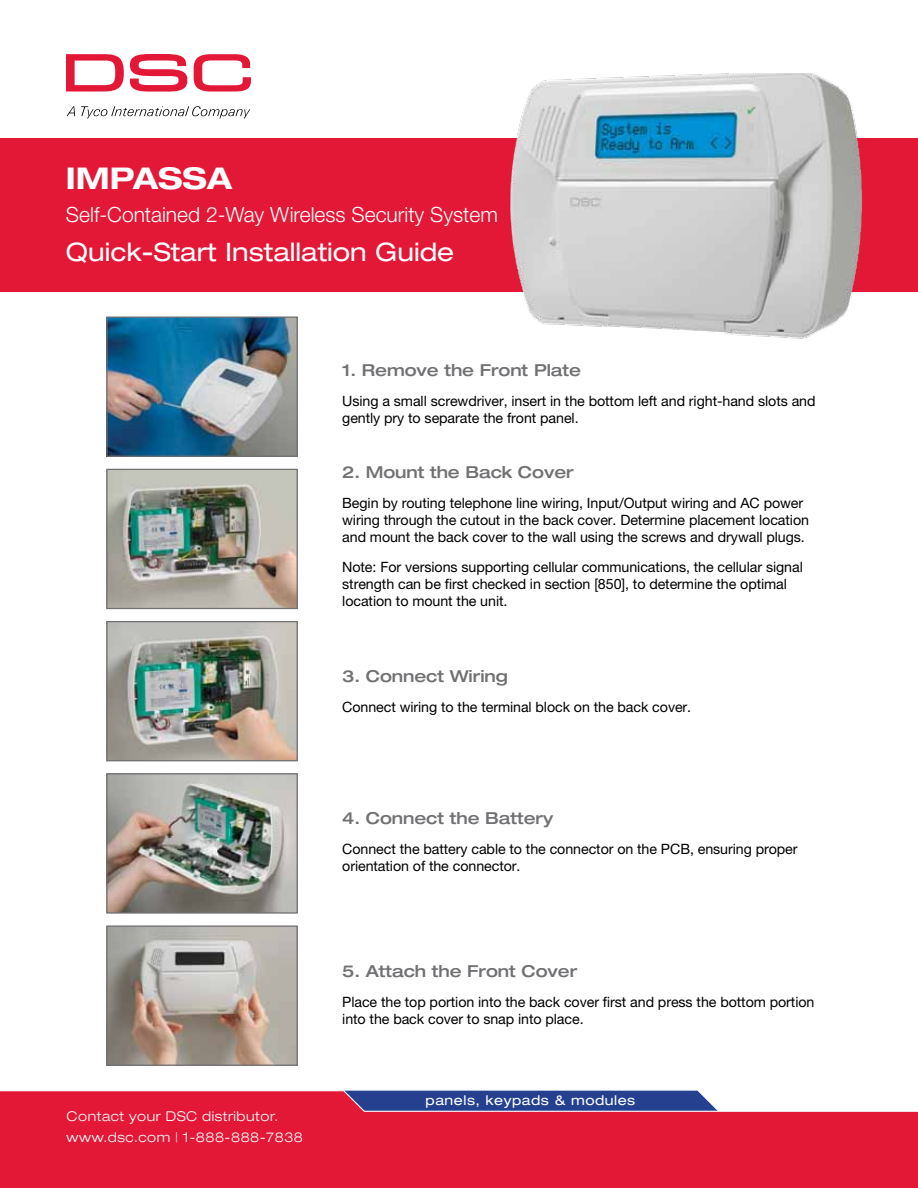
<style>
.page{position:relative;width:918px;height:1188px;background:#fff}
.page>*{position:absolute;margin:0;border:0;box-sizing:border-box;transform-origin:0 0}
.t1{font:700 expanded 30px "Helvetica Neue LT Std";color:#fff}
.t2{font:expanded 25.5px "Helvetica Neue LT Std";color:#fff}
.t3{font:300 21px "Helvetica Neue LT Std";color:#fff}
.t4{font:500 expanded 16.5px "Helvetica Neue LT Pro";letter-spacing:-.005em;color:#717073}
.t5{font:14.25px/17.1px "Helvetica Neue LT Pro";letter-spacing:-.005em;color:#000}
.t6{font:300 expanded 13.5px/21.8px "Helvetica Neue LT Std";letter-spacing:.04em;color:#fff}
.t7{font:expanded 13.5px "Helvetica Neue LT Std";letter-spacing:.04em;color:#fff}
</style>
<div class="page">
<div style="left:0;top:138px;width:918px;height:153px;background:#e31837"></div>
<svg style="left:0;top:1090px;width:918px;height:98px;background:#d5294a"></svg>
<img style="left:500px;top:73px;width:376px;height:266px">
<img style="left:108px;top:319px;width:188px;height:136px">
<div style="left:106px;top:317px;width:192px;height:140px;border:1px solid #717073"></div>
<img style="left:108px;top:471px;width:188px;height:136px">
<div style="left:106px;top:469px;width:192px;height:140px;border:1px solid #717073"></div>
<img style="left:108px;top:623px;width:188px;height:136px">
<div style="left:106px;top:621px;width:192px;height:140px;border:1px solid #717073"></div>
<img style="left:108px;top:775px;width:188px;height:137px">
<div style="left:106px;top:773px;width:192px;height:141px;border:1px solid #717073"></div>
<img style="left:108px;top:927px;width:188px;height:137px">
<div style="left:106px;top:925px;width:192px;height:141px;border:1px solid #717073"></div>
<svg style="left:66px;top:54px;width:58px;height:38px"></svg>
<svg style="left:130px;top:54px;width:57px;height:38px"></svg>
<svg style="left:194px;top:54px;width:57px;height:38px"></svg>
<svg style="left:67px;top:106px;width:8px;height:10px"></svg>
<svg style="left:81px;top:106px;width:169px;height:13px"></svg>
<h1 class="t1" style="left:66px;top:160px;width:168px">IMPASSA</h1>
<h3 class="t3" style="left:66px;top:201px;width:433px">Self-Contained 2-Way Wireless Security System</h3>
<h2 class="t2" style="left:66px;top:237px;width:390px">Quick-Start Installation Guide</h2>
<p class="t4" style="left:342px;top:360px;width:240px">1. Remove the Front Plate</p>
<p class="t5" style="left:342px;top:392px;width:475px">Using a small screwdriver, insert in the bottom left and right-hand slots and gently pry to separate the front panel.</p>
<p class="t4" style="left:342px;top:462px;width:233px">2. Mount the Back Cover</p>
<p class="t5" style="left:342px;top:494px;width:468px">Begin by routing telephone line wiring, Input/Output wiring and AC power wiring through the cutout in the back cover. Determine placement location and mount the back cover to the wall using the screws and drywall plugs.</p>
<p class="t5" style="left:342px;top:558px;width:462px">Note: For versions supporting cellular communications, the cellular signal strength can be first checked in section [850], to determine the optimal location to mount the unit.</p>
<p class="t4" style="left:342px;top:666px;width:167px">3. Connect Wiring</p>
<p class="t5" style="left:342px;top:699px;width:351px">Connect wiring to the terminal block on the back cover.</p>
<p class="t4" style="left:342px;top:808px;width:212px">4. Connect the Battery</p>
<p class="t5" style="left:342px;top:840px;width:457px">Connect the battery cable to the connector on the PCB, ensuring proper orientation of the connector.</p>
<p class="t4" style="left:342px;top:961px;width:237px">5. Attach the Front Cover</p>
<p class="t5" style="left:342px;top:993px;width:474px">Place the top portion into the back cover first and press the bottom portion into the back cover to snap into place.</p>
<p class="t6" style="left:67px;top:1105px;width:238px">Contact your DSC distributor. www.dsc.com | 1-888-888-7838</p>
<p class="t7" style="left:426px;top:1092px;width:211px">panels, keypads &amp; modules</p>
</div>
